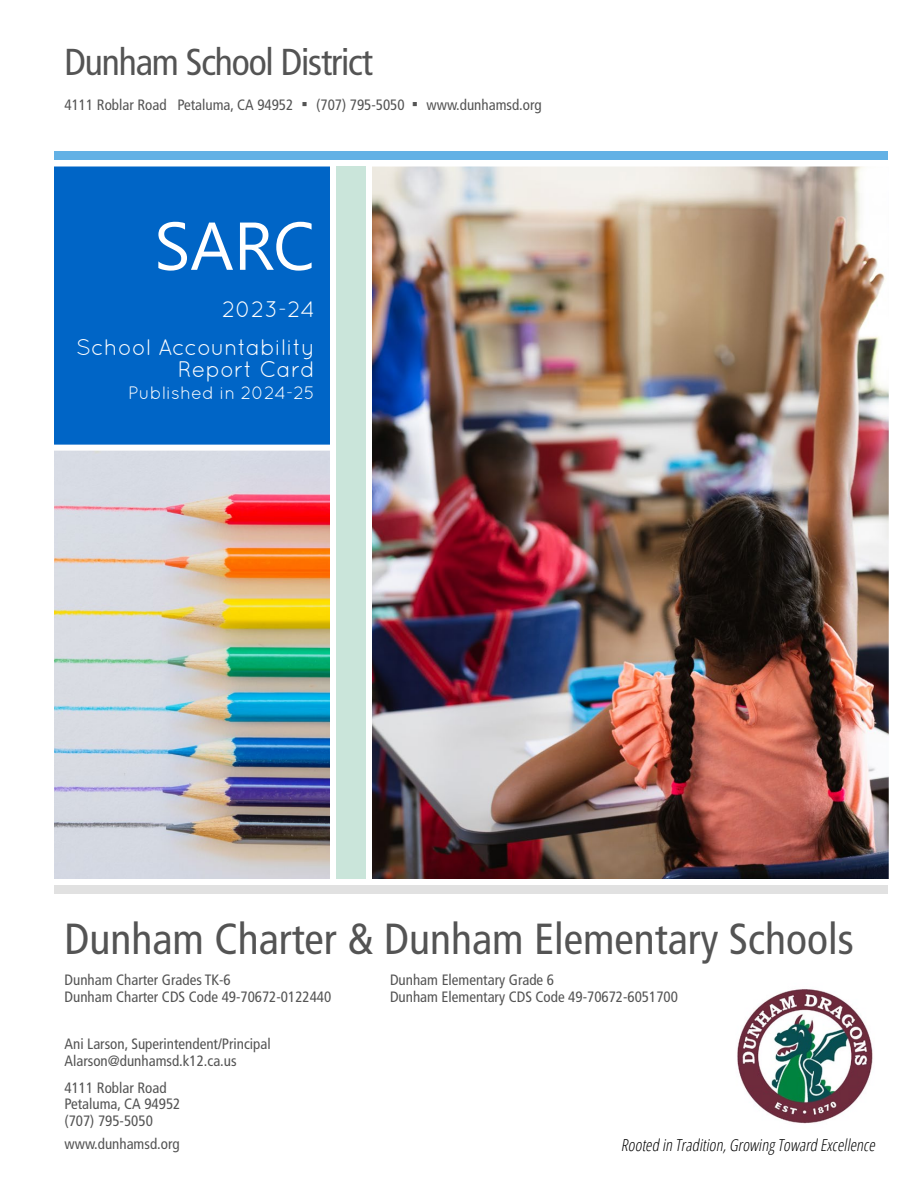
<style>
.page{position:relative;width:918px;height:1188px;background:#fff}
.page>*{position:absolute;margin:0;border:0;box-sizing:border-box;transform-origin:0 0}
.Front_School_Name{font:condensed 43.5px "Frutiger LT Std";color:#545454}
.Front_District_Name{font:condensed 37.5px "Frutiger LT Std";letter-spacing:-.03em;color:#545454}
.t1{font:22.5px/22.5px "Quicksand";color:#fff;text-align:right}
.t2{font:18px "Quicksand";color:#fff}
.Column_Quote{font:italic 300 condensed 16.5px "Open Sans";color:#010101}
.Front_School_Text{font:condensed 15px/16.5px "Frutiger LT Std";color:#545454}
.Front_District_Text{font:condensed 15px "Frutiger LT Std";color:#545454}
.s1{font-family:"Arial";font-stretch:normal;font-size:18px}
</style>
<div class="page">
<img style="left:373px;top:167px;width:515px;height:711px">
<div style="left:366px;top:160px;width:529px;height:725px;border:6px solid #fff"></div>
<div style="left:48px;top:160px;width:288px;height:293px;background:#0065c6;border:6px solid #fff"></div>
<div style="left:54px;top:885px;width:834px;height:9px;background:#e1e1e1"></div>
<div style="left:336px;top:166px;width:30px;height:713px;background:#cae5da"></div>
<img style="left:55px;top:452px;width:274px;height:426px">
<div style="left:48px;top:445px;width:288px;height:440px;border:6px solid #fff"></div>
<div style="left:54px;top:152px;width:834px;height:8px;background:#63b1e5"></div>
<img style="left:737px;top:989px;width:136px;height:135px">
<p class="Front_District_Name" style="left:64px;top:40px;width:310px">Dunham School District</p>
<p class="Front_District_Text" style="left:64px;top:96px;width:479px">4111 Roblar Road Petaluma, CA 94952 <span class="s1">▪</span> (707) 795-5050 <span class="s1">▪</span> www.dunhamsd.org</p>
<h3 class="t1" style="left:222px;top:298px;width:94px">2023-24</h3>
<h3 class="t1" style="left:76px;top:336px;width:240px">School Accountability<br>Report Card</h3>
<p class="t2" style="left:128px;top:383px;width:188px">Published in 2024-25</p>
<p class="Front_School_Name" style="left:64px;top:914px;width:791px">Dunham Charter &amp; Dunham Elementary Schools</p>
<p class="Front_School_Text" style="left:64px;top:972px;width:268px">Dunham Charter Grades TK-6<br>Dunham Charter CDS Code 49-70672-0122440</p>
<p class="Front_School_Text" style="left:390px;top:972px;width:289px">Dunham Elementary Grade 6<br>Dunham Elementary CDS Code 49-70672-6051700</p>
<p class="Front_School_Text" style="left:64px;top:1036px;width:208px">Ani Larson, Superintendent/Principal<br>Alarson@dunhamsd.k12.ca.us</p>
<p class="Front_School_Text" style="left:64px;top:1079px;width:117px">4111 Roblar Road<br>Petaluma, CA 94952 (707) 795-5050</p>
<p class="Front_School_Text" style="left:64px;top:1136px;width:117px">www.dunhamsd.org</p>
<p class="Column_Quote" style="left:621px;top:1134px;width:259px">Rooted in Tradition,GrowingToward Excellence</p>
</div>
